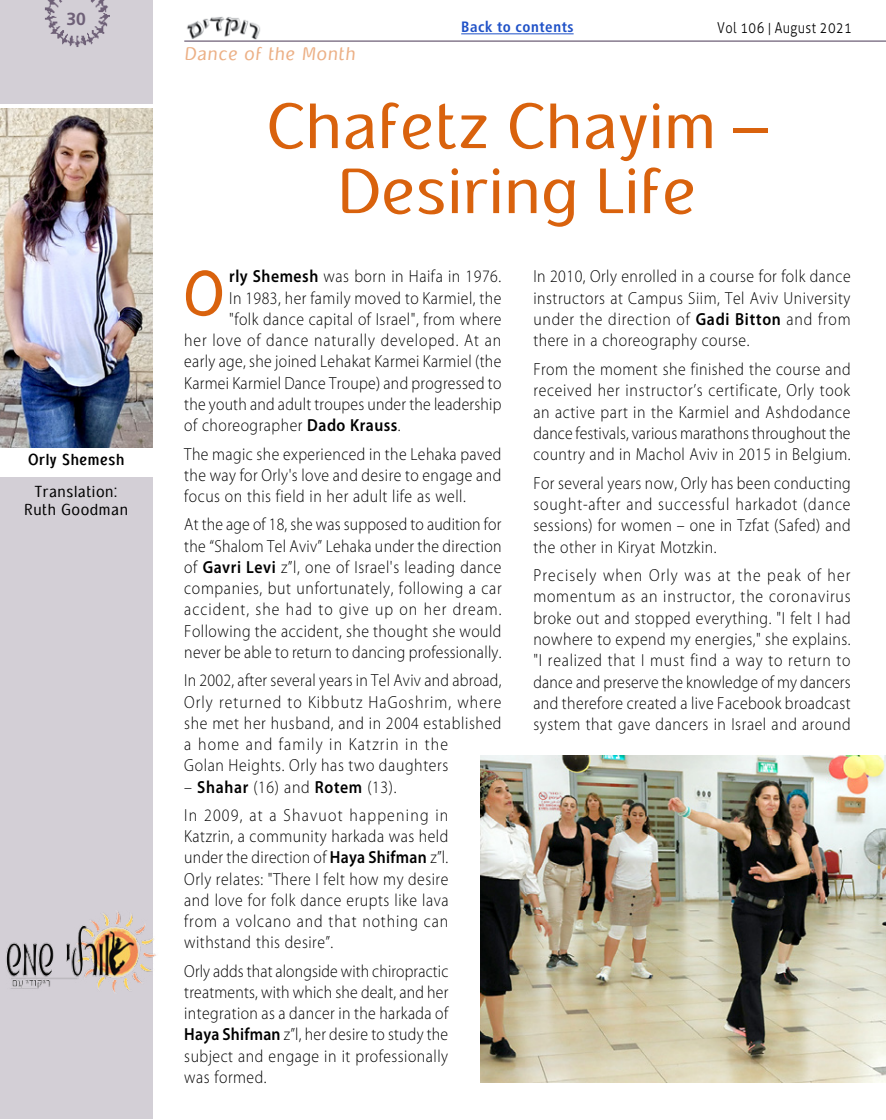
<style>
.page{position:relative;width:886px;height:1120px;background:#fff}
.page>*{position:absolute;margin:0;border:0;box-sizing:border-box;transform-origin:0 0}
.t1{font:65px/65px "Typogarph";color:#d9620d;text-align:center;scale:.95 1}
.t2{font:700 52.38px "Noteworthy";color:#d9620d}
.t3{font:18.75px "Typogarph";color:#ecb086;scale:.9 1}
.t4{font:300 17.5px/21.2px "Myriad Pro";letter-spacing:.03em;color:#000;text-align:justify;scale:.9 1}
.t5{font:300 17.5px/28.4px "Myriad Pro";letter-spacing:.075em;color:#000;scale:.9 1}
.t6{font:300 17.5px "Myriad Pro";letter-spacing:.05em;color:#000;scale:.9 1}
.t7{font:700 17.5px "Frutiger";color:#6e6077}
.t8{font:16.25px/17.5px "Typogarph";letter-spacing:.04em;color:#000;text-align:center;scale:.85 1}
.t9{font:700 16.25px "Typogarph";letter-spacing:.04em;color:#000;scale:.85 1}
.t10{font:300 15px "Aller";letter-spacing:.035em;color:#000;scale:.85 1}
.t11{font:700 condensed 15px "Frutiger";letter-spacing:.035em;color:#1f51c7}
.s1{font-family:"Fb David New";font-weight:700}
.s2{font-weight:600}
</style>
<div class="page">
<div style="left:0;top:0;width:152px;height:1119px;background:#d3cfd6"></div>
<img style="left:187px;top:16px;width:73px;height:24px">
<img style="left:45px;top:0;width:64px;height:47px">
<hr style="left:184px;top:40px;width:702px;height:2px;background:#6e6077">
<hr style="left:461px;top:33px;width:113px;height:1px;background:#1f51c7">
<div style="left:0;top:105px;width:156px;height:372px;background:#fff"></div>
<img style="left:6px;top:910px;width:150px;height:84px">
<img style="left:0;top:108px;width:152px;height:340px">
<img style="left:480px;top:755px;width:406px;height:327px">
<p class="t7" style="left:66px;top:9px;width:21px">30</p>
<p class="t9" style="left:28px;top:448px;width:115px">Orly Shemesh</p>
<p class="t8" style="left:24px;top:484px;width:123px">Translation:<br>Ruth Goodman</p>
<p class="t3" style="left:184px;top:41px;width:194px">Dance of the Month</p>
<p class="t11" style="left:461px;top:18px;width:114px">Back to contents</p>
<p class="t10" style="left:717px;top:19px;width:160px">Vol 106 <span class="s1">|</span> August 2021</p>
<h1 class="t1" style="left:267px;top:97px;width:529px">Chafetz Chayim –<br>Desiring Life</h1>
<h2 class="t2" style="left:184px;top:247px;width:43px">O</h2>
<p class="t4" style="left:229px;top:266px;width:304px"><span class="s2">rly Shemesh</span> was born in Haifa in 1976.</p>
<p class="t4" style="left:229px;top:287px;width:304px">In 1983, her family moved to Karmiel, the</p>
<p class="t4" style="left:229px;top:309px;width:304px">"folk dance capital of Israel", from where</p>
<p class="t6" style="left:184px;top:331px;width:354px">her love of dance naturally developed. At an</p>
<p class="t4" style="left:184px;top:351px;width:354px">early age, she joined Lehakat Karmei Karmiel (the</p>
<p class="t4" style="left:184px;top:372px;width:354px">Karmei Karmiel Dance Troupe) and progressed to</p>
<p class="t4" style="left:184px;top:394px;width:354px">the youth and adult troupes under the leadership</p>
<p class="t4" style="left:184px;top:415px;width:242px">of choreographer <span class="s2">Dado Krauss</span>.</p>
<p class="t4" style="left:184px;top:443px;width:354px">The magic she experienced in the Lehaka paved the way for Orly's love and desire to engage and focus on this field in her adult life as well.</p>
<p class="t4" style="left:184px;top:514px;width:354px">At the age of 18, she was supposed to audition for the “Shalom Tel Aviv” Lehaka under the direction of <span class="s2">Gavri Levi</span> z”l, one of Israel's leading dance companies, but unfortunately, following a car accident, she had to give up on her dream.<br>Following the accident, she thought she would never be able to return to dancing professionally.</p>
<p class="t4" style="left:184px;top:670px;width:354px;text-align:left">In 2002, after several years in Tel Aviv and abroad, Orly returned to Kibbutz HaGoshrim, where she met her husband, and in 2004 established a home and family in Katzrin in the<br>Golan Heights. Orly has two daughters</p>
<p class="t5" style="left:184px;top:773px;width:295px">– <span class="s2">Shahar</span> (16) and <span class="s2">Rotem</span> (13).<br>In 2009, at a Shavuot happening in</p>
<p class="t4" style="left:184px;top:826px;width:295px">Katzrin, a community harkada was held under the direction of <span class="s2">Haya Shifman</span> z”l.<br>Orly relates: "There I felt how my desire and love for folk dance erupts like lava from a volcano and that nothing can withstand this desire”.</p>
<p class="t4" style="left:184px;top:960px;width:295px">Orly adds that alongside with chiropractic treatments, with which she dealt, and her integration as a dancer in the harkada of <span class="s2">Haya Shifman</span> z”l, her desire to study the subject and engage in it professionally was formed.</p>
<p class="t4" style="left:533px;top:266px;width:354px">In 2010, Orly enrolled in a course for folk dance instructors at Campus Siim, Tel Aviv University under the direction of <span class="s2">Gadi Bitton</span> and from there in a choreography course.</p>
<p class="t4" style="left:533px;top:359px;width:354px">From the moment she finished the course and received her instructor’s certificate, Orly took an active part in the Karmiel and Ashdodance dance festivals, various marathons throughout the country and in Machol Aviv in 2015 in Belgium.</p>
<p class="t4" style="left:533px;top:472px;width:354px">For several years now, Orly has been conducting sought-after and successful harkadot (dance sessions) for women – one in Tzfat (Safed) and the other in Kiryat Motzkin.</p>
<p class="t4" style="left:533px;top:565px;width:354px">Precisely when Orly was at the peak of her momentum as an instructor, the coronavirus broke out and stopped everything. "I felt I had nowhere to expend my energies," she explains. "I realized that I must find a way to return to dance and preserve the knowledge of my dancers and therefore created a live Facebook broadcast system that gave dancers in Israel and around</p>
</div>
